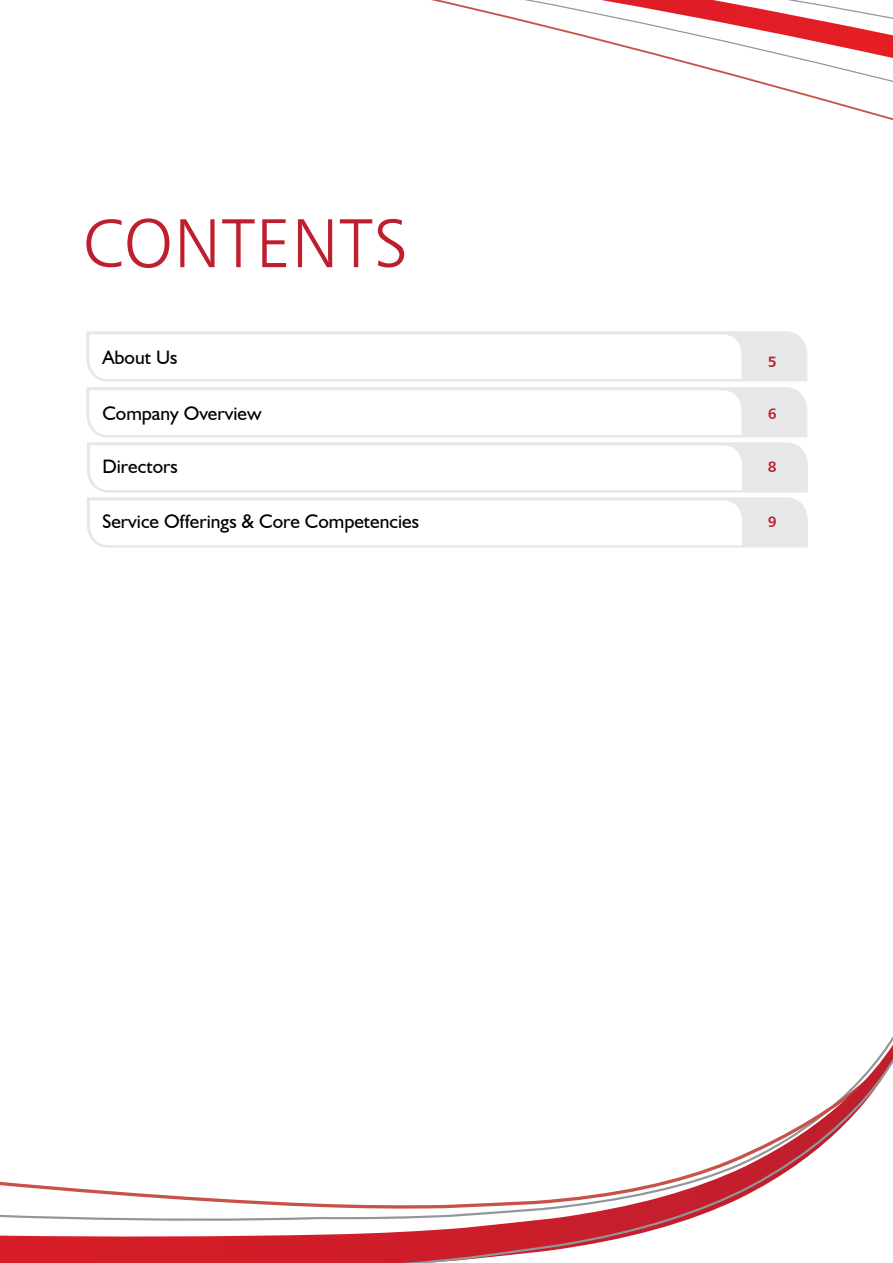
<style>
.page{position:relative;width:893px;height:1263px;background:#fff}
.page>*{position:absolute;margin:0;border:0;box-sizing:border-box;transform-origin:0 0}
.t1{font:69px "Humanist 777 BT Light B";letter-spacing:.01em;color:#be1e2d}
.t2{font:19.5px "Humanist 521 BT";color:#000}
.t3{font:15px "Humanist 777 BT Bold B";color:#be1e2d}
</style>
<div class="page">
<svg style="left:431px;top:0;width:462px;height:121px"></svg>
<svg style="left:86px;top:331px;width:721px;height:50px"></svg>
<svg style="left:86px;top:387px;width:722px;height:161px"></svg>
<svg style="left:0;top:1036px;width:893px;height:227px"></svg>
<h1 class="t1" style="left:83px;top:201px;width:327px">CONTENTS</h1>
<p class="t2" style="left:102px;top:345px;width:77px">About Us</p>
<p class="t2" style="left:102px;top:401px;width:161px">Company Overview</p>
<p class="t2" style="left:102px;top:454px;width:77px">Directors</p>
<p class="t2" style="left:102px;top:509px;width:318px">Service Offerings &amp; Core Competencies</p>
<p class="t3" style="left:768px;top:353px;width:10px">5</p>
<p class="t3" style="left:768px;top:404px;width:10px">6</p>
<p class="t3" style="left:768px;top:457px;width:10px">8</p>
<p class="t3" style="left:768px;top:512px;width:10px">9</p>
</div>
